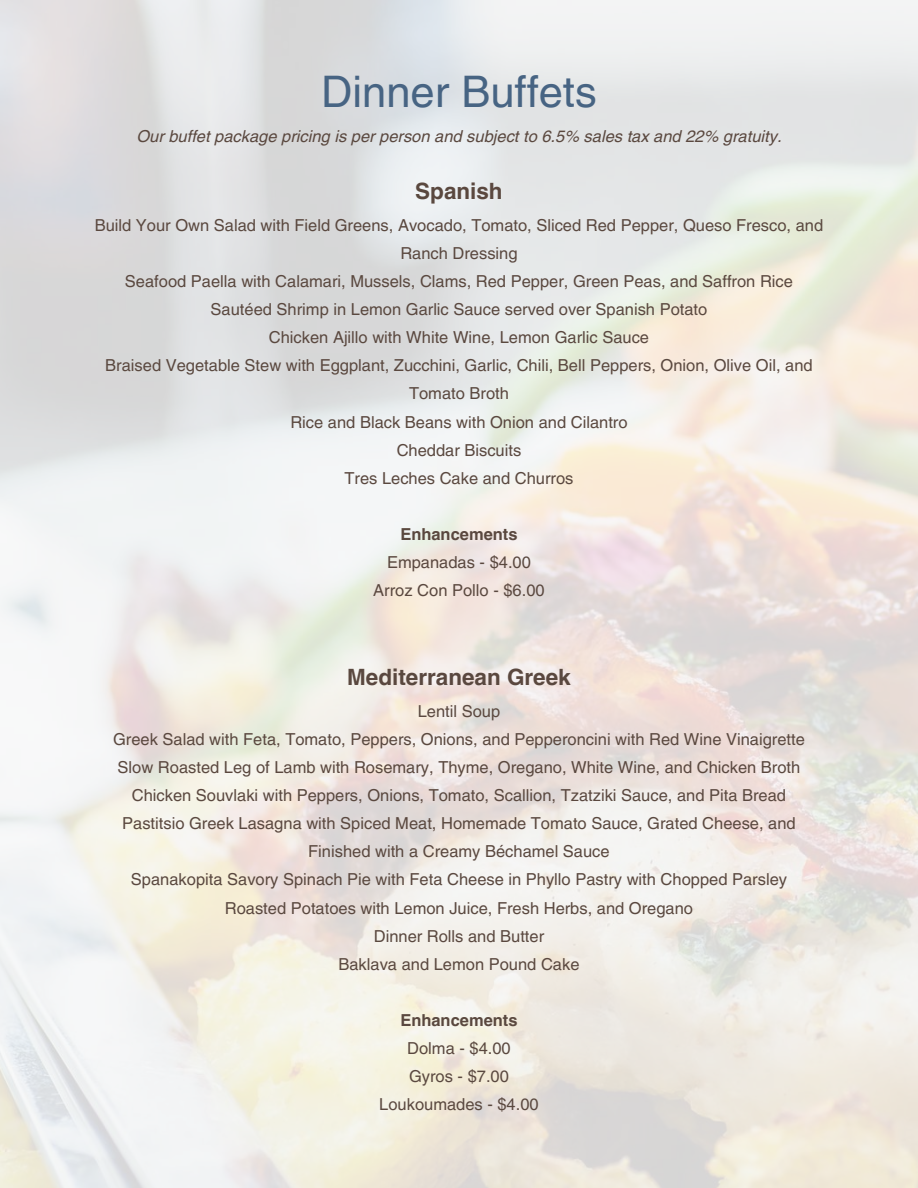
<style>
.page{position:relative;width:918px;height:1188px;background:#fff}
.page>*{position:absolute;margin:0;border:0;box-sizing:border-box;transform-origin:0 0}
.t1{font:43.5px "Helvetica LT Pro";color:#476483}
.t2{font:700 22.5px "Helvetica LT Pro";color:#5a483f}
.t3{font:16.5px/28.2px "Helvetica LT Pro";color:#5a483f;text-align:center}
.t4{font:italic 16.5px "Helvetica LT Pro";color:#5a483f}
.t5{font:700 16.5px "Helvetica LT Pro";color:#5a483f}
</style>
<div class="page">
<h1 class="t1" style="left:321px;top:76px;width:277px">Dinner Buffets</h1>
<p class="t4" style="left:136px;top:130px;width:647px">Our buffet package pricing is per person and subject to 6.5% sales tax and 22% gratuity.</p>
<h2 class="t2" style="left:415px;top:183px;width:89px">Spanish</h2>
<p class="t3" style="left:95px;top:212px;width:730px">Build Your Own Salad with Field Greens, Avocado, Tomato, Sliced Red Pepper, Queso Fresco, and Ranch Dressing<br>Seafood Paella with Calamari, Mussels, Clams, Red Pepper, Green Peas, and Saffron Rice Sautéed Shrimp in Lemon Garlic Sauce served over Spanish Potato<br>Chicken Ajillo with White Wine, Lemon Garlic Sauce<br>Braised Vegetable Stew with Eggplant, Zucchini, Garlic, Chili, Bell Peppers, Onion, Olive Oil, and Tomato Broth<br>Rice and Black Beans with Onion and Cilantro<br>Cheddar Biscuits<br>Tres Leches Cake and Churros</p>
<p class="t5" style="left:400px;top:528px;width:119px">Enhancements</p>
<p class="t3" style="left:373px;top:550px;width:173px">Empanadas - $4.00<br>Arroz Con Pollo - $6.00</p>
<h2 class="t2" style="left:347px;top:669px;width:225px">Mediterranean Greek</h2>
<p class="t3" style="left:113px;top:698px;width:693px">Lentil Soup<br>Greek Salad with Feta, Tomato, Peppers, Onions, and Pepperoncini with Red Wine Vinaigrette Slow Roasted Leg of Lamb with Rosemary, Thyme, Oregano, White Wine, and Chicken Broth Chicken Souvlaki with Peppers, Onions, Tomato, Scallion, Tzatziki Sauce, and Pita Bread Pastitsio Greek Lasagna with Spiced Meat, Homemade Tomato Sauce, Grated Cheese, and Finished with a Creamy Béchamel Sauce<br>Spanakopita Savory Spinach Pie with Feta Cheese in Phyllo Pastry with Chopped Parsley Roasted Potatoes with Lemon Juice, Fresh Herbs, and Oregano<br>Dinner Rolls and Butter<br>Baklava and Lemon Pound Cake</p>
<p class="t5" style="left:400px;top:1014px;width:119px">Enhancements</p>
<p class="t3" style="left:379px;top:1036px;width:161px">Dolma - $4.00<br>Gyros - $7.00<br>Loukoumades - $4.00</p>
</div>
